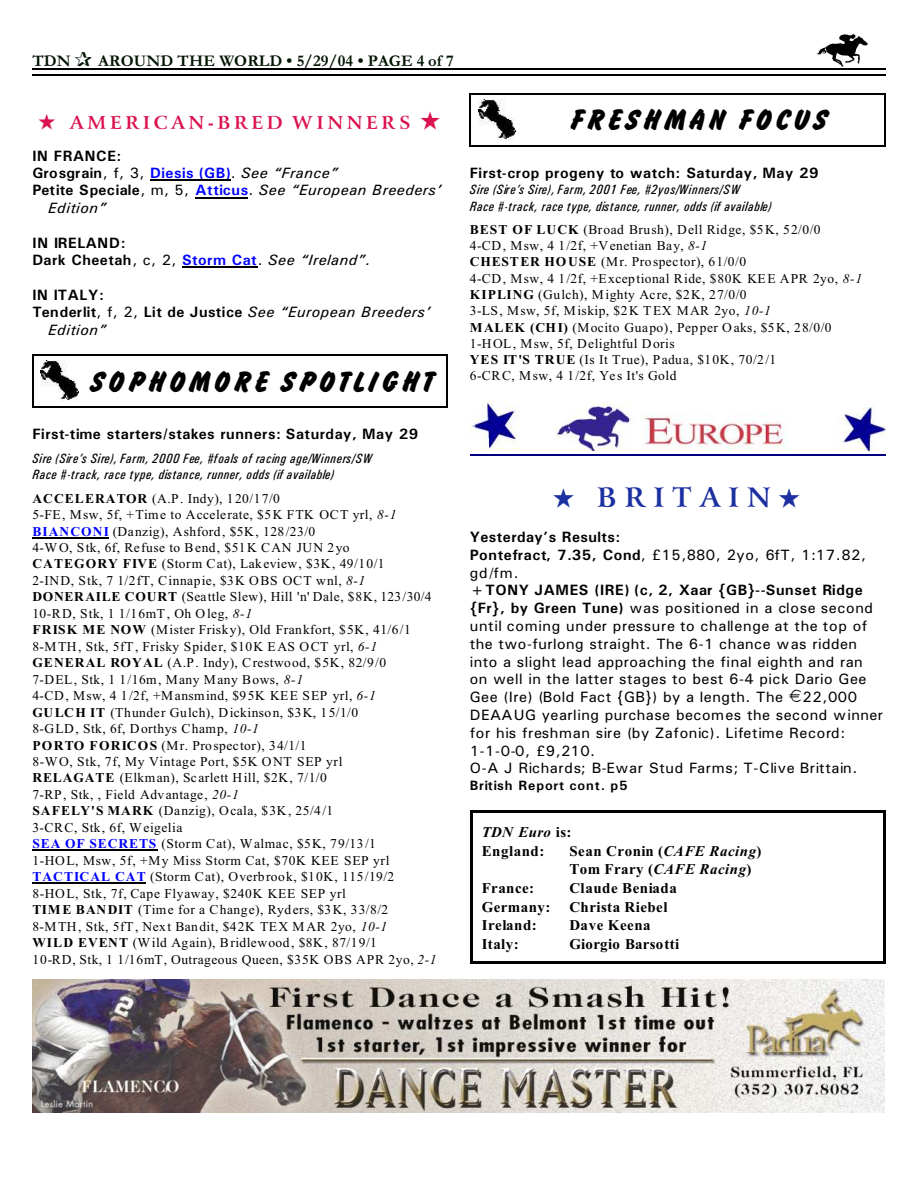
<style>
.page{position:relative;width:918px;height:1188px;background:#fff}
.page>*{position:absolute;margin:0;border:0;box-sizing:border-box;transform-origin:0 0}
.t1{font:31.35px "Brush Hand";letter-spacing:.095em;color:#000}
.t2{font:700 27px "Arrus BT";letter-spacing:.295em;color:#1c30a1}
.t3{font:700 18px "Arrus BT";letter-spacing:.2em;color:#db124d}
.t4{font:700 16.5px "Garamond";letter-spacing:.005em;color:#001400}
.t5{font:15px/17.9px "Univers";letter-spacing:.03em;color:#000}
.t6{font:700 15px/17.9px "Univers";letter-spacing:.035em;color:#000}
.t7{font:700 15px/18.8px "Times New Roman";letter-spacing:.03em;color:#000}
.t8{font:italic 15px "Univers";letter-spacing:.03em;color:#000}
.t9{font:700 15px/17.4px "Univers";letter-spacing:.055em;color:#000}
.t10{font:13.5px/16.5px "Times New Roman";letter-spacing:.035em;color:#000}
.t11{font:italic 13.5px/16.5px "Univers Condensed";letter-spacing:.04em;color:#000}
.t12{font:700 13.5px "Univers";letter-spacing:.065em;color:#000}
.s1{font-weight:700;font-style:normal}
.s2{font-style:normal}
.s3{font-weight:700;font-style:normal;color:#00f}
.s4{font-weight:400}
.s5{color:#00f}
.s6{font-weight:400;font-style:italic}
.s7{font-weight:700}
.s8{font-style:italic}
.s9{font-weight:700;color:#00f}
</style>
<div class="page">
<img style="left:817px;top:35px;width:51px;height:31px">
<hr style="left:32px;top:68px;width:853px;height:1px;background:#000">
<hr style="left:32px;top:75px;width:853px;height:1px;background:#000">
<img style="left:32px;top:979px;width:852px;height:134px">
<img style="left:41px;top:360px;width:37px;height:41px">
<hr style="left:32px;top:354px;width:2px;height:54px;background:#000">
<hr style="left:447px;top:354px;width:1px;height:54px;background:#000">
<hr style="left:32px;top:354px;width:416px;height:1px;background:#000">
<hr style="left:32px;top:407px;width:416px;height:1px;background:#000">
<img style="left:478px;top:99px;width:38px;height:41px">
<hr style="left:470px;top:93px;width:1px;height:54px;background:#000">
<hr style="left:884px;top:93px;width:1px;height:54px;background:#000">
<hr style="left:470px;top:93px;width:415px;height:1px;background:#000">
<hr style="left:470px;top:145px;width:415px;height:2px;background:#000">
<img style="left:470px;top:401px;width:415px;height:50px">
<hr style="left:470px;top:454px;width:415px;height:1px;background:#000080">
<hr style="left:150px;top:180px;width:81px;height:1px;background:#000">
<hr style="left:195px;top:197px;width:53px;height:1px;background:#000">
<hr style="left:182px;top:267px;width:76px;height:1px;background:#000">
<hr style="left:32px;top:537px;width:77px;height:1px;background:#000">
<hr style="left:32px;top:850px;width:126px;height:1px;background:#000">
<hr style="left:32px;top:883px;width:114px;height:1px;background:#000">
<hr style="left:470px;top:810px;width:3px;height:154px;background:#000">
<hr style="left:883px;top:810px;width:2px;height:154px;background:#000">
<hr style="left:470px;top:810px;width:415px;height:3px;background:#000">
<hr style="left:470px;top:961px;width:415px;height:3px;background:#000">
<p class="t4" style="left:32px;top:55px;width:40px">TDN</p>
<p class="t4" style="left:98px;top:55px;width:357px">AROUND THE WORLD • 5/29/04 • PAGE 4 of 7</p>
<h3 class="t3" style="left:39px;top:115px;width:404px">★ AMERICAN-BRED WINNERS ★</h3>
<p class="t6" style="left:32px;top:148px;width:91px">IN FRANCE:</p>
<p class="t8" style="left:32px;top:168px;width:307px"><span class="s1">Grosgrain</span><span class="s2">, f, 3,</span> <span class="s3">Diesis (GB)</span><span class="s2">.</span> See “France”</p>
<p class="t8" style="left:32px;top:185px;width:411px"><span class="s1">Petite Speciale</span><span class="s2">, m, 5,</span> <span class="s3">Atticus</span><span class="s2">.</span> See “European Breeders’</p>
<p class="t8" style="left:48px;top:203px;width:60px">Edition”</p>
<p class="t9" style="left:32px;top:235px;width:340px">IN IRELAND:<br>Dark Cheetah<span class="s4">, c, 2,</span> <span class="s5">Storm Cat</span><span class="s4">.</span> <span class="s6">See “Ireland”.</span></p>
<p class="t6" style="left:32px;top:287px;width:73px">IN ITALY:</p>
<p class="t6" style="left:32px;top:305px;width:400px">Tenderlit<span class="s4">, f, 2,</span> Lit de Justice <span class="s6">See “European Breeders’</span></p>
<p class="t8" style="left:48px;top:324px;width:60px">Edition”</p>
<h1 class="t1" style="left:89px;top:365px;width:346px">SOPHOMORE SPOTLIGHT</h1>
<p class="t6" style="left:32px;top:427px;width:387px">First-time starters/stakes runners: Saturday, May 29</p>
<p class="t11" style="left:32px;top:451px;width:341px">Sire (Sire’s Sire), Farm, 2000 Fee, #foals of racing age/Winners/SW<br>Race #-track, race type, distance, runner, odds (if available)</p>
<p class="t10" style="left:32px;top:491px;width:406px"><span class="s7">ACCELERATOR</span> (A.P. Indy), 120/17/0<br>5-FE, Msw, 5f, +Time to Accelerate, $5K FTK OCT yrl, <span class="s8">8-1<br></span><span class="s9">BIANCONI</span> (Danzig), Ashford, $5K, 128/23/0<br>4-WO, Stk, 6f, Refuse to Bend, $51K CAN JUN 2yo <span class="s7">CATEGORY FIVE</span> (Storm Cat), Lakeview, $3K, 49/10/1<br>2-IND, Stk, 7 1/2fT, Cinnapie, $3K OBS OCT wnl, <span class="s8">8-1<br></span><span class="s7">DONERAILE COURT</span> (Seattle Slew), Hill 'n' Dale, $8K, 123/30/4<br>10-RD, Stk, 1 1/16mT, Oh Oleg, <span class="s8">8-1<br></span><span class="s7">FRISK ME NOW</span> (Mister Frisky), Old Frankfort, $5K, 41/6/1<br>8-MTH, Stk, 5fT, Frisky Spider, $10K EAS OCT yrl, <span class="s8">6-1<br></span><span class="s7">GENERAL ROYAL</span> (A.P. Indy), Crestwood, $5K, 82/9/0<br>7-DEL, Stk, 1 1/16m, Many Many Bows, <span class="s8">8-1<br></span>4-CD, Msw, 4 1/2f, +Mansmind, $95K KEE SEP yrl, <span class="s8">6-1<br></span><span class="s7">GULCH IT</span> (Thunder Gulch), Dickinson, $3K, 15/1/0<br>8-GLD, Stk, 6f, Dorthys Champ, <span class="s8">10-1<br></span><span class="s7">PORTO FORICOS</span> (Mr. Prospector), 34/1/1<br>8-WO, Stk, 7f, My Vintage Port, $5K ONT SEP yrl<br><span class="s7">RELAGATE</span> (Elkman), Scarlett Hill, $2K, 7/1/0<br>7-RP, Stk, , Field Advantage, <span class="s8">20-1<br></span><span class="s7">SAFELY'S MARK</span> (Danzig), Ocala, $3K, 25/4/1<br>3-CRC, Stk, 6f, Weigelia<br><span class="s9">SEA OF SECRETS</span> (Storm Cat), Walmac, $5K, 79/13/1<br>1-HOL, Msw, 5f, +My Miss Storm Cat, $70K KEE SEP yrl <span class="s9">TACTICAL CAT</span> (Storm Cat), Overbrook, $10K, 115/19/2<br>8-HOL, Stk, 7f, Cape Flyaway, $240K KEE SEP yrl<br><span class="s7">TIME BANDIT</span> (Time for a Change), Ryders, $3K, 33/8/2<br>8-MTH, Stk, 5fT, Next Bandit, $42K TEX MAR 2yo, <span class="s8">10-1<br></span><span class="s7">WILD EVENT</span> (Wild Again), Bridlewood, $8K, 87/19/1<br>10-RD, Stk, 1 1/16mT, Outrageous Queen, $35K OBS APR 2yo, <span class="s8">2-1</span></p>
<h1 class="t1" style="left:570px;top:104px;width:260px">FRESHMAN FOCUS</h1>
<p class="t6" style="left:470px;top:165px;width:350px">First-crop progeny to watch: Saturday, May 29</p>
<p class="t11" style="left:470px;top:183px;width:303px">Sire (Sire’s Sire), Farm, 2001 Fee, #2yos/Winners/SW<br>Race #-track, race type, distance, runner, odds (if available)</p>
<p class="t10" style="left:470px;top:222px;width:394px"><span class="s7">BEST OF LUCK</span> (Broad Brush), Dell Ridge, $5K, 52/0/0<br>4-CD, Msw, 4 1/2f, +Venetian Bay, <span class="s8">8-1<br></span><span class="s7">CHESTER HOUSE</span> (Mr. Prospector), 61/0/0<br>4-CD, Msw, 4 1/2f, +Exceptional Ride, $80K KEE APR 2yo, <span class="s8">8-1<br></span><span class="s7">KIPLING</span> (Gulch), Mighty Acre, $2K, 27/0/0<br>3-LS, Msw, 5f, Miskip, $2K TEX MAR 2yo, <span class="s8">10-1<br></span><span class="s7">MALEK (CHI)</span> (Mocito Guapo), Pepper Oaks, $5K, 28/0/0<br>1-HOL, Msw, 5f, Delightful Doris<br><span class="s7">YES IT'S TRUE</span> (Is It True), Padua, $10K, 70/2/1<br>6-CRC, Msw, 4 1/2f, Yes It's Gold</p>
<h2 class="t2" style="left:553px;top:486px;width:248px">★ BRITAIN★</h2>
<p class="t6" style="left:470px;top:529px;width:398px">Yesterday’s Results:<br>Pontefract, 7.35, Cond<span class="s4">, £15,880, 2yo, 6fT, 1:17.82, gd/fm.</span></p>
<p class="t5" style="left:470px;top:583px;width:405px"><span class="s7">+TONY JAMES (IRE) (c, 2, Xaar {GB}--Sunset Ridge {Fr}, by Green Tune)</span> was positioned in a close second until coming under pressure to challenge at the top of the two-furlong straight. The 6-1 chance was ridden into a slight lead approaching the final eighth and ran on well in the latter stages to best 6-4 pick Dario Gee Gee (Ire) (Bold Fact {GB}) by a length. The</p>
<p class="t5" style="left:470px;top:689px;width:415px;text-indent:333px">22,000<br>DEAAUG yearling purchase becomes the second winner for his freshman sire (by Zafonic). Lifetime Record:<br>1-1-0-0, £9,210.<br>O-A J Richards; B-Ewar Stud Farms; T-Clive Brittain.</p>
<p class="t12" style="left:470px;top:781px;width:159px">British Report cont. p5</p>
<p class="t7" style="left:482px;top:824px;width:91px"><span class="s8">TDN Euro</span> is:<br>England:</p>
<p class="t7" style="left:569px;top:843px;width:194px">Sean Cronin (<span class="s8">CAFE Racing</span>)<br>Tom Frary (<span class="s8">CAFE Racing</span>)</p>
<p class="t7" style="left:482px;top:880px;width:54px">France:</p>
<p class="t7" style="left:569px;top:880px;width:109px">Claude Beniada</p>
<p class="t7" style="left:482px;top:899px;width:70px">Germany:</p>
<p class="t7" style="left:569px;top:899px;width:100px">Christa Riebel</p>
<p class="t7" style="left:482px;top:917px;width:57px">Ireland:</p>
<p class="t7" style="left:569px;top:917px;width:83px">Dave Keena</p>
<p class="t7" style="left:482px;top:936px;width:39px">Italy:</p>
<p class="t7" style="left:569px;top:936px;width:111px">Giorgio Barsotti</p>
</div>
